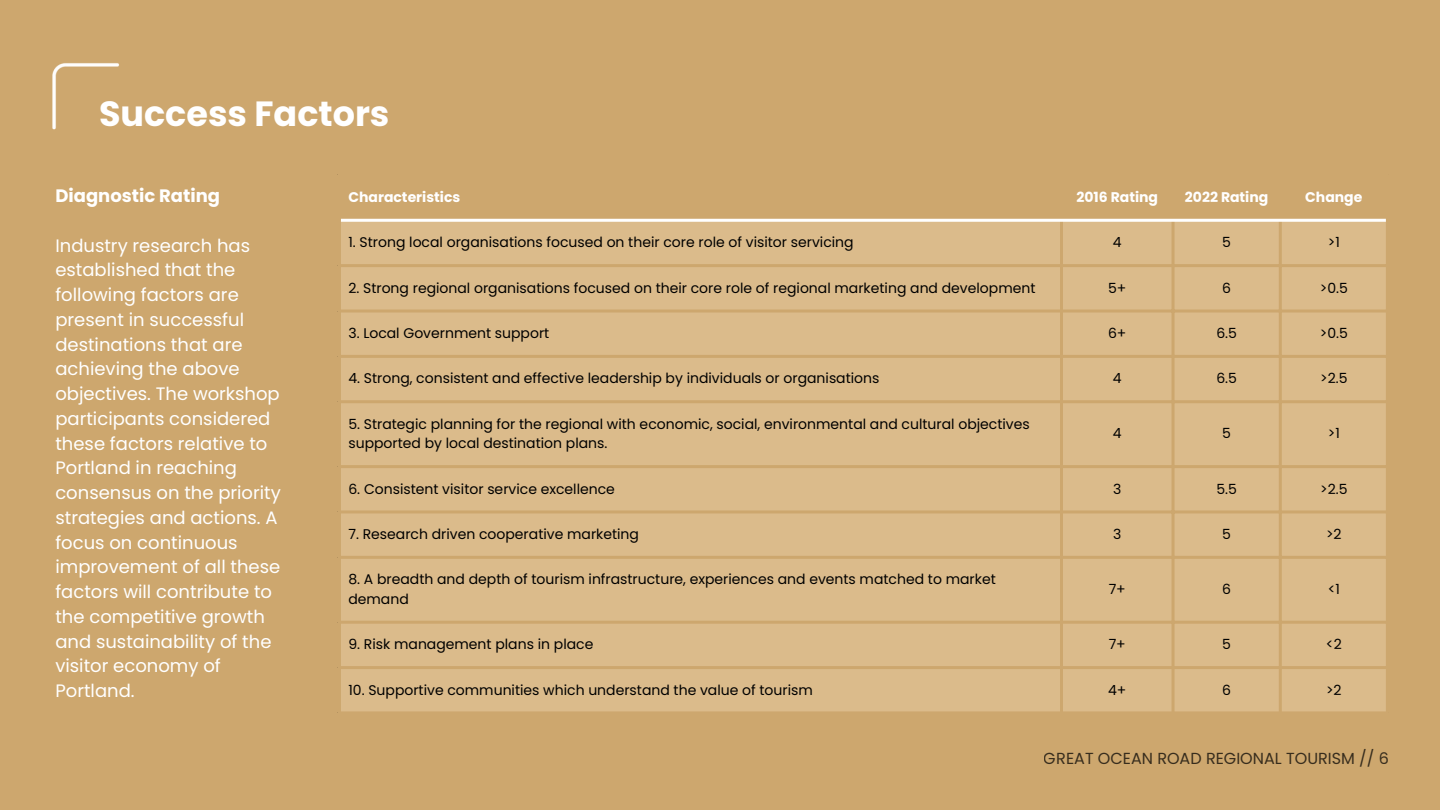
<style>
.page{position:relative;width:1440px;height:810px;background:#cda76e}
.page>*{position:absolute;margin:0;border:0;box-sizing:border-box;transform-origin:0 0}
.t1{font:700 35px "Poppins";color:#fff}
.t2{font:18px/24.8px "Poppins";color:#fff}
.t3{font:700 18px "Poppins";color:#fff}
.t4{font:16px "Poppins";color:#000}
.t5{font:14px/19.5px "Poppins";color:#000}
.t6{font:700 14px "Poppins";color:#fff}
</style>
<div class="page">
<img style="left:52px;top:63px;width:67px;height:67px">
<svg style="left:341px;top:218px;width:1045px;height:1px"></svg>
<div style="left:341px;top:222px;width:1045px;height:489px;background:#dbbb8b"></div>
<hr style="left:1060px;top:176px;width:3px;height:535px;background:#cda76e">
<hr style="left:1172px;top:176px;width:3px;height:535px;background:#cda76e">
<hr style="left:1279px;top:176px;width:3px;height:535px;background:#cda76e">
<hr style="left:338px;top:264px;width:1051px;height:3px;background:#cda76e">
<hr style="left:338px;top:310px;width:1051px;height:3px;background:#cda76e">
<hr style="left:338px;top:355px;width:1051px;height:3px;background:#cda76e">
<hr style="left:338px;top:400px;width:1051px;height:3px;background:#cda76e">
<hr style="left:338px;top:465px;width:1051px;height:3px;background:#cda76e">
<hr style="left:338px;top:510px;width:1051px;height:3px;background:#cda76e">
<hr style="left:338px;top:556px;width:1051px;height:3px;background:#cda76e">
<hr style="left:338px;top:621px;width:1051px;height:3px;background:#cda76e">
<hr style="left:338px;top:666px;width:1051px;height:3px;background:#cda76e">
<hr style="left:341px;top:219px;width:1045px;height:3px;background:#fff">
<p class="t1" style="left:99px;top:89px;width:292px">Success Factors</p>
<p class="t3" style="left:55px;top:183px;width:166px">Diagnostic Rating</p>
<p class="t2" style="left:55px;top:233px;width:227px">Industry research has established that the following factors are present in successful destinations that are achieving the above objectives. The workshop participants considered these factors relative to<br>Portland in reaching consensus on the priority strategies and actions. A focus on continuous improvement of all these factors will contribute to the competitive growth and sustainability of the visitor economy of<br>Portland.</p>
<h1 class="t6" style="left:348px;top:187px;width:113px">Characteristics</h1>
<h2 class="t6" style="left:1076px;top:187px;width:83px">2016 Rating</h2>
<h3 class="t6" style="left:1185px;top:187px;width:85px">2022 Rating</h3>
<p class="t6" style="left:1305px;top:187px;width:59px">Change</p>
<p class="t5" style="left:348px;top:233px;width:507px">1. Strong local organisations focused on their core role of visitor servicing</p>
<p class="t5" style="left:1113px;top:233px;width:10px">4</p>
<p class="t5" style="left:1222px;top:233px;width:10px">5</p>
<p class="t5" style="left:1328px;top:233px;width:14px">&gt;1</p>
<p class="t5" style="left:348px;top:278px;width:689px">2. Strong regional organisations focused on their core role of regional marketing and development</p>
<p class="t5" style="left:1108px;top:278px;width:20px">5+</p>
<p class="t5" style="left:1222px;top:278px;width:10px">6</p>
<p class="t5" style="left:1320px;top:278px;width:30px">&gt;0.5</p>
<p class="t5" style="left:348px;top:323px;width:202px">3. Local Government support</p>
<p class="t5" style="left:1108px;top:323px;width:20px">6+</p>
<p class="t5" style="left:1216px;top:323px;width:22px">6.5</p>
<p class="t5" style="left:1320px;top:323px;width:30px">&gt;0.5</p>
<p class="t5" style="left:348px;top:369px;width:533px">4. Strong, consistent and effective leadership by individuals or organisations</p>
<p class="t5" style="left:1113px;top:369px;width:10px">4</p>
<p class="t5" style="left:1216px;top:369px;width:22px">6.5</p>
<p class="t5" style="left:1320px;top:369px;width:29px">&gt;2.5</p>
<p class="t5" style="left:348px;top:414px;width:683px">5. Strategic planning for the regional with economic, social, environmental and cultural objectives supported by local destination plans.</p>
<p class="t5" style="left:1113px;top:424px;width:10px">4</p>
<p class="t5" style="left:1222px;top:424px;width:10px">5</p>
<p class="t5" style="left:1328px;top:424px;width:14px">&gt;1</p>
<p class="t5" style="left:348px;top:479px;width:268px">6. Consistent visitor service excellence</p>
<p class="t5" style="left:1113px;top:479px;width:10px">3</p>
<p class="t5" style="left:1216px;top:479px;width:22px">5.5</p>
<p class="t5" style="left:1320px;top:479px;width:29px">&gt;2.5</p>
<p class="t5" style="left:348px;top:524px;width:292px">7. Research driven cooperative marketing</p>
<p class="t5" style="left:1113px;top:524px;width:10px">3</p>
<p class="t5" style="left:1222px;top:524px;width:10px">5</p>
<p class="t5" style="left:1326px;top:524px;width:17px">&gt;2</p>
<p class="t5" style="left:348px;top:570px;width:649px">8. A breadth and depth of tourism infrastructure, experiences and events matched to market demand</p>
<p class="t5" style="left:1109px;top:579px;width:19px">7+</p>
<p class="t5" style="left:1222px;top:579px;width:10px">6</p>
<p class="t5" style="left:1328px;top:579px;width:14px">&lt;1</p>
<p class="t5" style="left:348px;top:635px;width:246px">9. Risk management plans in place</p>
<p class="t5" style="left:1109px;top:635px;width:19px">7+</p>
<p class="t5" style="left:1222px;top:635px;width:10px">5</p>
<p class="t5" style="left:1326px;top:635px;width:17px">&lt;2</p>
<p class="t5" style="left:348px;top:680px;width:466px">10. Supportive communities which understand the value of tourism</p>
<p class="t5" style="left:1108px;top:680px;width:20px">4+</p>
<p class="t5" style="left:1222px;top:680px;width:10px">6</p>
<p class="t5" style="left:1326px;top:680px;width:17px">&gt;2</p>
<p class="t4" style="left:1044px;top:747px;width:347px">GREAT OCEAN ROAD REGIONAL TOURISM // 6</p>
</div>
